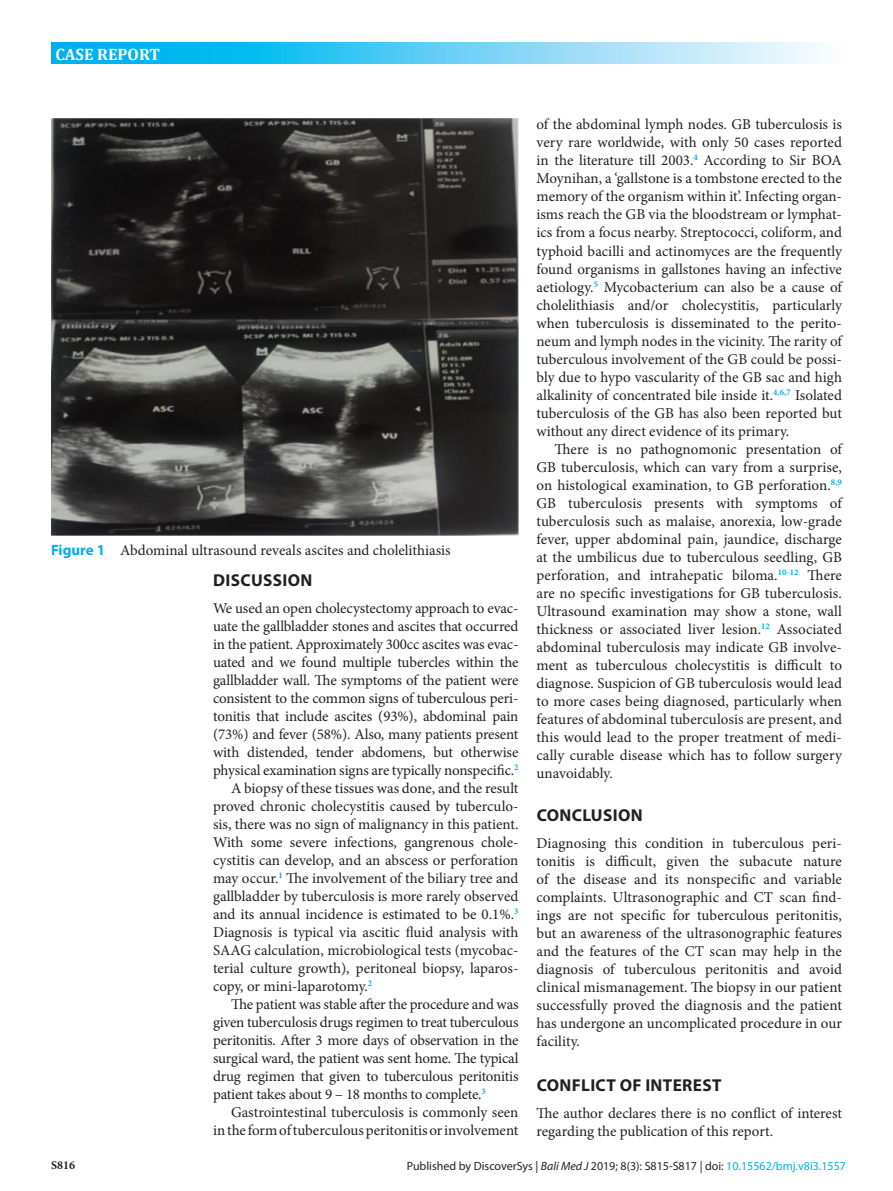
<style>
.page{position:relative;width:893px;height:1191px;background:#fff}
.page>*{position:absolute;margin:0;border:0;box-sizing:border-box;transform-origin:0 0}
.AHead{font:700 17.25px "Myriad Pro";letter-spacing:.02em;color:#231f20}
.t1{font:700 16.5px "Cambria";color:#fff}
.TextInd{font:15px/18px "Minion Pro";letter-spacing:-.005em;color:#231f20;text-align:justify}
.Text{font:15px/18px "Minion Pro";letter-spacing:-.005em;color:#231f20;text-align:justify}
.Fig_caption{font:15px "Minion Pro";color:#231f20}
.t2{font:12px "Myriad Pro";color:#231f20}
.t3{font:700 12px "Minion Pro";color:#231f20}
.s1{font-family:"Myriad Pro";font-weight:700;color:#00aeef}
.s2{font-style:italic}
.s3{color:#00aeef}
</style>
<div class="page">
<svg style="left:51px;top:43px;width:770px;height:21px;background:#63cff5"></svg>
<img style="left:51px;top:119px;width:467px;height:416px">
<p class="t1" style="left:56px;top:42px;width:106px">CASE REPORT</p>
<p class="Fig_caption" style="left:51px;top:540px;width:401px"><span class="s1">Figure 1</span> Abdominal ultrasound reveals ascites and cholelithiasis</p>
<p class="AHead" style="left:213px;top:571px;width:101px">DISCUSSION</p>
<p class="Text" style="left:213px;top:599px;width:307px">We used an open cholecystectomy approach to evac&shy;uate the gallbladder stones and ascites that occurred in the patient. Approximately 300cc ascites was evac&shy;uated and we found multiple tubercles within the gallbladder wall. The symptoms of the patient were consistent to the common signs of tuberculous peri&shy;tonitis that include ascites (93%), abdominal pain (73%) and fever (58%). Also, many patients present with distended, tender abdomens, but otherwise physical examination signs are typically nonspecific.<sup>2</sup></p>
<p class="TextInd" style="left:213px;top:779px;width:307px;text-indent:18px">A biopsy of these tissues was done, and the result proved chronic cholecystitis caused by tuberculo&shy;sis, there was no sign of malignancy in this patient.<br>With some severe infections, gangrenous chole&shy;cystitis can develop, and an abscess or perforation may occur.<sup>1</sup> The involvement of the biliary tree and gallbladder by tuberculosis is more rarely observed and its annual incidence is estimated to be 0.1%.<sup>3<br></sup>Diagnosis is typical via ascitic fluid analysis with SAAG calculation, microbiological tests (mycobac&shy;terial culture growth), peritoneal biopsy, laparos&shy;copy, or mini-laparotomy.<sup>2</sup></p>
<p class="TextInd" style="left:213px;top:995px;width:307px;text-indent:18px">The patient was stable after the procedure and was given tuberculosis drugs regimen to treat tuberculous peritonitis. After 3 more days of observation in the surgical ward, the patient was sent home. The typical drug regimen that given to tuberculous peritonitis patient takes about 9 – 18 months to complete.<sup>3</sup></p>
<p class="TextInd" style="left:213px;top:1103px;width:307px;text-align:right">Gastrointestinal tuberculosis is commonly seen<br>in the form of tuberculous peritonitis or involvement</p>
<p class="TextInd" style="left:536px;top:116px;width:307px">of the abdominal lymph nodes. GB tuberculosis is very rare worldwide, with only 50 cases reported in the literature till 2003.<sup>4</sup> According to Sir BOA Moynihan, a ‘gallstone is a tombstone erected to the memory of the organism within it’. Infecting organ&shy;isms reach the GB via the bloodstream or lymphat&shy;ics from a focus nearby. Streptococci, coliform, and typhoid bacilli and actinomyces are the frequently found organisms in gallstones having an infective aetiology.<sup>5</sup> Mycobacterium can also be a cause of cholelithiasis and/or cholecystitis, particularly when tuberculosis is disseminated to the perito&shy;neum and lymph nodes in the vicinity. The rarity of tuberculous involvement of the GB could be possi&shy;bly due to hypo vascularity of the GB sac and high alkalinity of concentrated bile inside it.<sup>4,6,7</sup> Isolated tuberculosis of the GB has also been reported but without any direct evidence of its primary.</p>
<p class="TextInd" style="left:536px;top:440px;width:307px;text-indent:18px">There is no pathognomonic presentation of GB tuberculosis, which can vary from a surprise, on histological examination, to GB perforation.<sup>8,9<br></sup>GB tuberculosis presents with symptoms of tuberculosis such as malaise, anorexia, low-grade fever, upper abdominal pain, jaundice, discharge at the umbilicus due to tuberculous seedling, GB perforation, and intrahepatic biloma.<sup>10-12</sup> There are no specific investigations for GB tuberculosis.<br>Ultrasound examination may show a stone, wall thickness or associated liver lesion.<sup>12</sup> Associated abdominal tuberculosis may indicate GB involve&shy;ment as tuberculous cholecystitis is difficult to diagnose. Suspicion of GB tuberculosis would lead to more cases being diagnosed, particularly when features of abdominal tuberculosis are present, and this would lead to the proper treatment of medi&shy;cally curable disease which has to follow surgery unavoidably.</p>
<p class="AHead" style="left:537px;top:805px;width:107px">CONCLUSION</p>
<p class="Text" style="left:536px;top:834px;width:307px">Diagnosing this condition in tuberculous peri&shy;tonitis is difficult, given the subacute nature of the disease and its nonspecific and variable complaints. Ultrasonographic and CT scan find&shy;ings are not specific for tuberculous peritonitis, but an awareness of the ultrasonographic features and the features of the CT scan may help in the diagnosis of tuberculous peritonitis and avoid clinical mismanagement. The biopsy in our patient successfully proved the diagnosis and the patient has undergone an uncomplicated procedure in our facility.</p>
<p class="AHead" style="left:537px;top:1075px;width:186px">CONFLICT OF INTEREST</p>
<p class="Text" style="left:536px;top:1103px;width:307px">The author declares there is no conflict of interest regarding the publication of this report.</p>
<p class="t3" style="left:51px;top:1157px;width:26px">S816</p>
<p class="t2" style="left:407px;top:1158px;width:441px">Published by DiscoverSys | <span class="s2">Bali Med J</span> 2019; 8(3): S815-S817 | doi: <span class="s3">10.15562/bmj.v8i3.1557</span></p>
</div>
